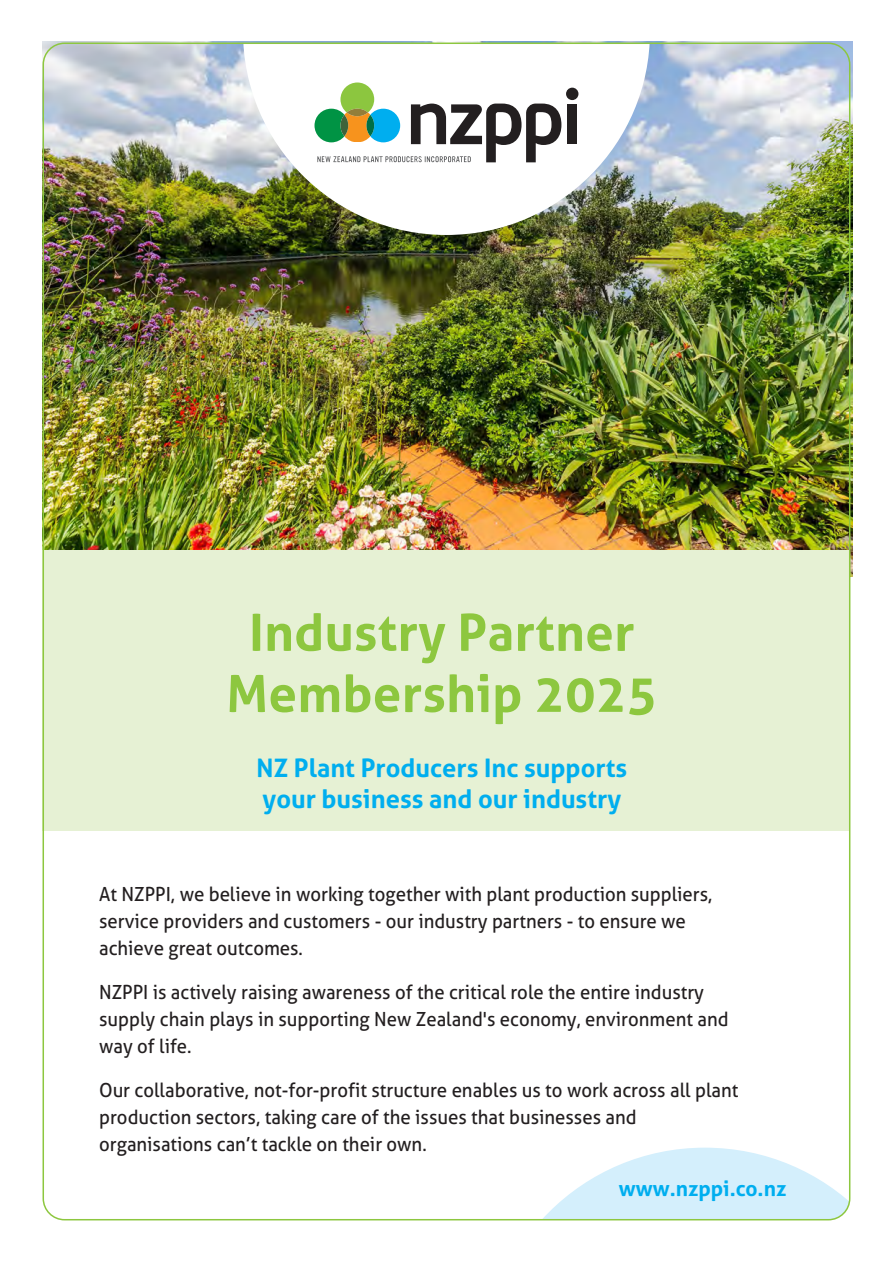
<style>
.page{position:relative;width:893px;height:1263px;background:#fff}
.page>*{position:absolute;margin:0;border:0;box-sizing:border-box;transform-origin:0 0}
.t1{font:700 51px/61.2px "Aller";letter-spacing:.005em;color:#8dc73f;text-align:center}
.t2{font:700 25.5px/30.6px "Aller";color:#00aeef}
.t3{font:700 21px "Aller";color:#00aeef}
.t4{font:19.5px/27px "Aller";color:#231f20;scale:.95 1}
.t5{font:19.5px/27px "Aller";color:#231f20;scale:.95 1}
.s1{font-style:inherit}
</style>
<div class="page">
<img style="left:42px;top:42px;width:810px;height:535px">
<div style="left:43px;top:551px;width:807px;height:280px;background:#e6f1d4"></div>
<svg style="left:544px;top:1148px;width:306px;height:72px"></svg>
<img style="left:243px;top:46px;width:407px;height:189px">
<div style="left:567px;top:104px;width:10px;height:40px;background:#231f20"></div>
<div style="left:566px;top:88px;width:12px;height:12px;background:#231f20;border-radius:50%"></div>
<svg style="left:314px;top:83px;width:247px;height:79px"></svg>
<svg style="left:340px;top:115px;width:8px;height:21px"></svg>
<h1 class="t1" style="left:226px;top:602px;width:432px">Industry Partner<br>Membership 2025</h1>
<h2 class="t2" style="left:256px;top:753px;width:372px">NZ Plant Producers Inc supports your business and our industry</h2>
<p class="t4" style="left:99px;top:880px;width:647px"><span class="s1">At NZPPI, we believe in working together with</span> plant production suppliers, service providers and customers - our industry partners - <span class="s1">to ensure we achieve great outcomes.</span></p>
<p class="t4" style="left:99px;top:979px;width:664px">NZPPI is actively raising awareness of the critical role the entire industry supply chain plays in supporting New Zealand's economy, environment and way of life.</p>
<p class="t5" style="left:99px;top:1076px;width:674px">Our collaborative, not-for-profit structure enables us to work across <span class="s1">all plant production sectors</span>, taking care of the issues <span class="s1">that businesses and organisations</span> can’t tackle on <span class="s1">their</span> own.</p>
<p class="t3" style="left:619px;top:1176px;width:169px">www.nzppi.co.nz</p>
</div>
